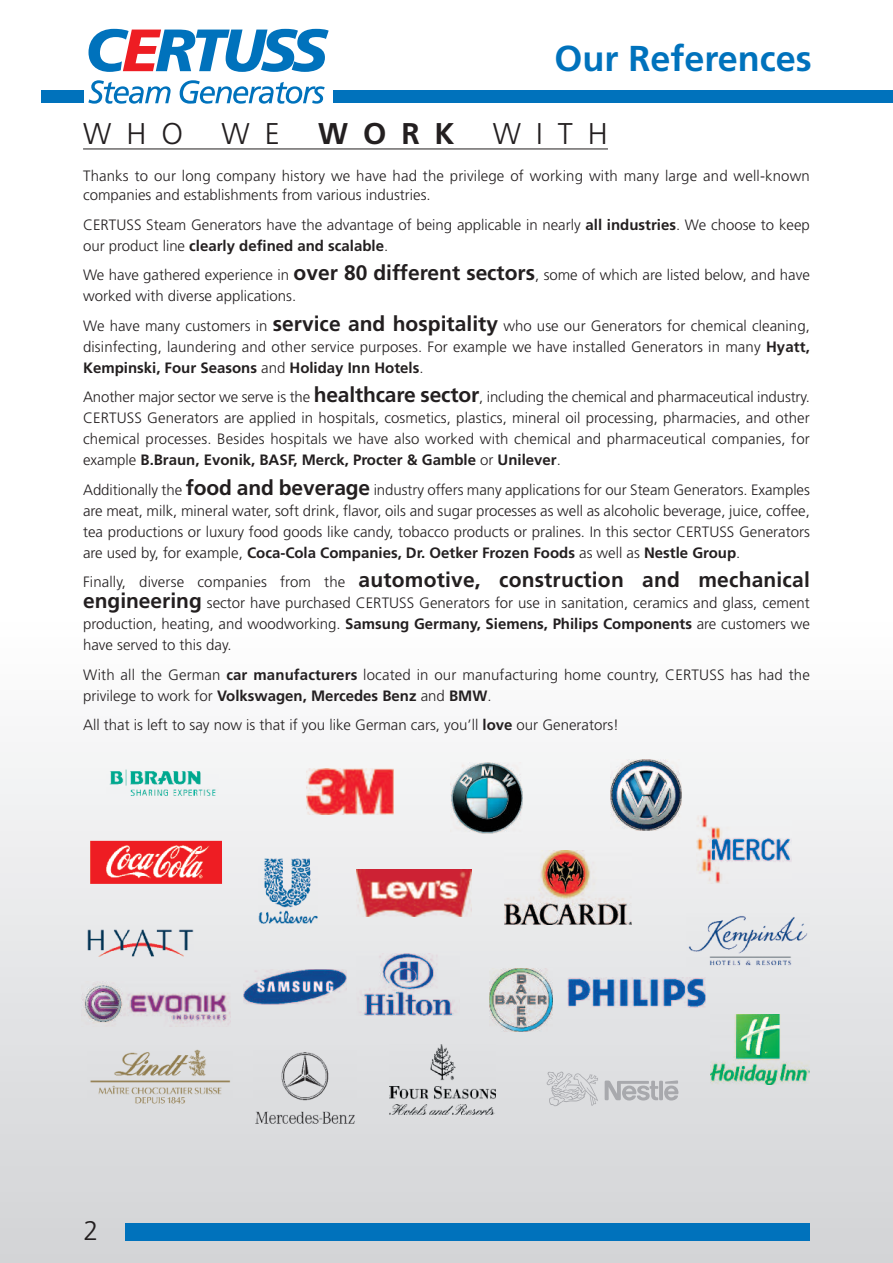
<style>
.page{position:relative;width:893px;height:1263px;background:#fff}
.page>*{position:absolute;margin:0;border:0;box-sizing:border-box;transform-origin:0 0}
.t1{font:700 36px "Frutiger";color:#0072bc}
.t2{font:300 30px "Frutiger";letter-spacing:.5em;color:#231f20}
.t3{font:700 30px "Frutiger";color:#231f20}
.t4{font:300 27px "Frutiger";color:#231f20}
.t5{font:700 21px "Frutiger";letter-spacing:.01em;color:#231f20}
.t6{font:300 15px/21px "Frutiger";color:#231f20}
.s1{font-weight:700}
.s2{font-weight:700;font-size:21px}
.s3{font-weight:300;font-size:15px}
</style>
<div class="page">
<div style="left:0;top:0;width:893px;height:1263px;background:linear-gradient(to bottom,#fff,#dbdddf)"></div>
<div style="left:125px;top:1223px;width:685px;height:17px;background:#0072bc"></div>
<div style="left:42px;top:90px;width:851px;height:13px;background:#0072bc"></div>
<div style="left:84px;top:22px;width:249px;height:90px;background:#fff"></div>
<svg style="left:89px;top:29px;width:240px;height:43px"></svg>
<svg style="left:88px;top:80px;width:83px;height:24px"></svg>
<svg style="left:180px;top:80px;width:145px;height:24px"></svg>
<img style="left:568px;top:977px;width:137px;height:31px">
<img style="left:90px;top:841px;width:132px;height:43px">
<img style="left:107px;top:770px;width:112px;height:28px">
<img style="left:610px;top:759px;width:71px;height:71px">
<img style="left:710px;top:1015px;width:100px;height:69px">
<img style="left:389px;top:1044px;width:106px;height:70px">
<img style="left:451px;top:762px;width:72px;height:71px">
<img style="left:243px;top:969px;width:103px;height:35px">
<img style="left:356px;top:953px;width:104px;height:62px">
<hr style="left:659px;top:1081px;width:4px;height:19px;background:#a8a9ad">
<svg style="left:664px;top:1080px;width:14px;height:20px"></svg>
<svg style="left:605px;top:1080px;width:53px;height:20px"></svg>
<svg style="left:547px;top:1071px;width:51px;height:35px;background:#cfd0d3"></svg>
<img style="left:489px;top:968px;width:63px;height:63px">
<img style="left:253px;top:1051px;width:103px;height:74px">
<img style="left:87px;top:930px;width:107px;height:27px">
<img style="left:87px;top:1048px;width:145px;height:58px">
<img style="left:504px;top:850px;width:128px;height:74px">
<img style="left:357px;top:869px;width:115px;height:47px">
<img style="left:686px;top:914px;width:124px;height:53px">
<hr style="left:83px;top:149px;width:525px;height:1px;background:#231f20">
<img style="left:696px;top:815px;width:95px;height:68px">
<img style="left:306px;top:768px;width:87px;height:46px">
<img style="left:258px;top:859px;width:59px;height:65px">
<img style="left:81px;top:981px;width:149px;height:46px">
<h1 class="t1" style="left:555px;top:44px;width:259px">Our References</h1>
<h2 class="t2" style="left:83px;top:122px;width:101px">WHO</h2>
<h2 class="t2" style="left:221px;top:122px;width:60px">W E</h2>
<h2 class="t3" style="left:318px;top:122px;width:138px">WORK</h2>
<h2 class="t2" style="left:493px;top:122px;width:116px">WITH</h2>
<p class="t6" style="left:83px;top:167px;width:728px;line-height:19.5px">Thanks to our long company history we have had the privilege of working with many large and well-known companies and establishments from various industries.</p>
<p class="t6" style="left:83px;top:215px;width:728px">CERTUSS Steam Generators have the advantage of being applicable in nearly <span class="s1">all industries</span>. We choose to keep our product line <span class="s1">clearly defined and scalable</span>.</p>
<p class="t6" style="left:83px;top:266px;width:728px">We have gathered experience in <span class="s2">over 80 different sectors</span>, some of which are listed below, and have worked with diverse applications.</p>
<p class="t6" style="left:83px;top:316px;width:728px;text-align:justify">We have many customers in <span class="s2">service and hospitality</span> who use our Generators for chemical cleaning, disinfecting, laundering and other service purposes. For example we have installed Generators in many <span class="s1">Hyatt, Kempinski, Four Seasons</span> and <span class="s1">Holiday Inn Hotels</span>.</p>
<p class="t6" style="left:83px;top:388px;width:728px;text-align:justify">Another major sector we serve is the <span class="s2">healthcare sector</span>, including the chemical and pharmaceutical industry.<br>CERTUSS Generators are applied in hospitals, cosmetics, plastics, mineral oil processing, pharmacies, and other chemical processes. Besides hospitals we have also worked with chemical and pharmaceutical companies, for example <span class="s1">B.Braun, Evonik, BASF, Merck, Procter &amp; Gamble</span> or <span class="s1">Unilever</span>.</p>
<p class="t6" style="left:83px;top:480px;width:728px;text-align:justify">Additionally the <span class="s2">food and beverage</span> industry offers many applications for our Steam Generators. Examples are meat, milk, mineral water, soft drink, flavor, oils and sugar processes as well as alcoholic beverage, juice, coffee, tea productions or luxury food goods like candy, tobacco products or pralines. In this sector CERTUSS Generators are used by, for example, <span class="s1">Coca-Cola Companies, Dr. Oetker Frozen Foods</span> as well as <span class="s1">Nestle Group</span>.</p>
<h3 class="t5" style="left:83px;top:571px;width:728px"><span class="s3">Finally, diverse companies from the</span> automotive, construction and mechanical</h3>
<p class="t6" style="left:83px;top:594px;width:728px;text-align:justify"><span class="s2">engineering</span> sector have purchased CERTUSS Generators for use in sanitation, ceramics and glass, cement production, heating, and woodworking. <span class="s1">Samsung Germany, Siemens, Philips Components</span> are customers we have served to this day.</p>
<p class="t6" style="left:83px;top:665px;width:728px">With all the German <span class="s1">car manufacturers</span> located in our manufacturing home country, CERTUSS has had the privilege to work for <span class="s1">Volkswagen, Mercedes Benz</span> and <span class="s1">BMW</span>.</p>
<p class="t6" style="left:83px;top:716px;width:537px">All that is left to say now is that if you like German cars, you’ll <span class="s1">love</span> our Generators!</p>
<h3 class="t4" style="left:83px;top:1220px;width:17px">2</h3>
</div>
